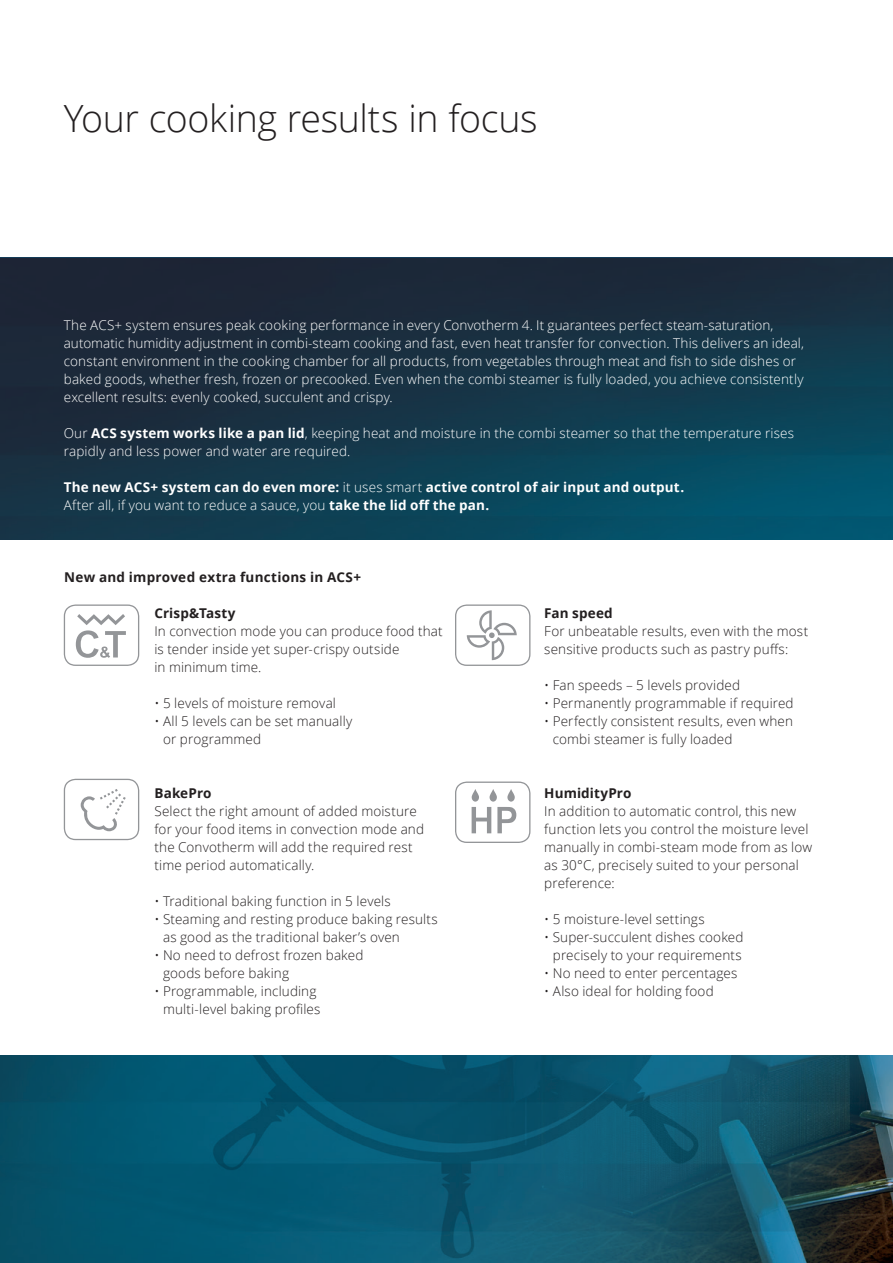
<style>
.page{position:relative;width:893px;height:1263px;background:#fff}
.page>*{position:absolute;margin:0;border:0;box-sizing:border-box;transform-origin:0 0}
.t1{font:300 37.5px "Open Sans";letter-spacing:-.015em;color:#231f20}
.t2{font:300 13.5px/18px "Open Sans";letter-spacing:.01em;color:#231f20}
.t3{font:300 13.5px/18px "Open Sans";letter-spacing:.01em;color:#fff}
.t4{font:700 13.5px/18px "Open Sans";letter-spacing:.01em;color:#fff}
.t5{font:700 13.5px "Open Sans";letter-spacing:.015em;color:#231f20}
.s1{font-weight:700}
.s2{font-weight:300}
</style>
<div class="page">
<img style="left:0;top:258px;width:893px;height:1005px">
<div style="left:0;top:540px;width:893px;height:515px;background:#fff"></div>
<svg style="left:64px;top:604px;width:75px;height:62px"></svg>
<svg style="left:64px;top:779px;width:75px;height:61px"></svg>
<svg style="left:455px;top:781px;width:75px;height:62px"></svg>
<svg style="left:455px;top:604px;width:75px;height:62px"></svg>
<h1 class="t1" style="left:64px;top:92px;width:475px">Your cooking results in focus</h1>
<p class="t3" style="left:64px;top:315px;width:742px">The ACS+ system ensures peak cooking performance in every Convotherm 4. It guarantees perfect steam-saturation, automatic humidity adjustment in combi-steam cooking and fast, even heat transfer for convection. This delivers an ideal, constant environment in the cooking chamber for all products, from vegetables through meat and fish to side dishes or baked goods, whether fresh, frozen or precooked. Even when the combi steamer is fully loaded, you achieve consistently excellent results: evenly cooked, succulent and crispy.</p>
<p class="t3" style="left:64px;top:423px;width:732px">Our <span class="s1">ACS system works like a pan lid</span>, keeping heat and moisture in the combi steamer so that the temperature rises rapidly and less power and water are required.</p>
<p class="t4" style="left:64px;top:477px;width:622px">The new ACS+ system can do even more: <span class="s2">it uses smart</span> active control of air input and output.<br><span class="s2">After all, if you want to reduce a sauce, you</span> take the lid off the pan.</p>
<p class="t5" style="left:64px;top:567px;width:298px">New and improved extra functions in ACS+</p>
<p class="t5" style="left:154px;top:603px;width:83px">Crisp&amp;Tasty</p>
<p class="t2" style="left:154px;top:621px;width:290px">In convection mode you can produce food that is tender inside yet super-crispy outside<br>in minimum time.</p>
<p class="t2" style="left:154px;top:693px;width:183px">• 5 levels of moisture removal</p>
<p class="t2" style="left:163px;top:711px;width:191px;text-indent:-9px">• All 5 levels can be set manually or programmed</p>
<p class="t5" style="left:154px;top:783px;width:59px">BakePro</p>
<p class="t2" style="left:154px;top:801px;width:271px">Select the right amount of added moisture for your food items in convection mode and the Convotherm will add the required rest time period automatically.</p>
<p class="t2" style="left:154px;top:891px;width:238px">• Traditional baking function in 5 levels</p>
<p class="t2" style="left:163px;top:909px;width:276px;text-indent:-9px">• Steaming and resting produce baking results as good as the traditional baker’s oven</p>
<p class="t2" style="left:163px;top:945px;width:202px;text-indent:-9px">• No need to defrost frozen baked goods before baking</p>
<p class="t2" style="left:163px;top:981px;width:159px;text-indent:-9px">• Programmable, including multi-level baking profiles</p>
<p class="t5" style="left:544px;top:603px;width:70px">Fan speed</p>
<p class="t2" style="left:544px;top:621px;width:266px">For unbeatable results, even with the most sensitive products such as pastry puffs:</p>
<p class="t2" style="left:544px;top:675px;width:197px">• Fan speeds – 5 levels provided</p>
<p class="t2" style="left:544px;top:693px;width:251px">• Permanently programmable if required</p>
<p class="t2" style="left:553px;top:711px;width:242px;text-indent:-9px">• Perfectly consistent results, even when combi steamer is fully loaded</p>
<p class="t5" style="left:544px;top:783px;width:89px">HumidityPro</p>
<p class="t2" style="left:544px;top:801px;width:270px">In addition to automatic control, this new function lets you control the moisture level manually in combi-steam mode from as low as 30°C, precisely suited to your personal preference:</p>
<p class="t2" style="left:544px;top:909px;width:162px">• 5 moisture-level settings</p>
<p class="t2" style="left:544px;top:927px;width:201px;text-align:center">• Super-succulent dishes cooked precisely to your requirements</p>
<p class="t2" style="left:544px;top:963px;width:195px">• No need to enter percentages</p>
<p class="t2" style="left:544px;top:981px;width:171px">• Also ideal for holding food</p>
</div>
